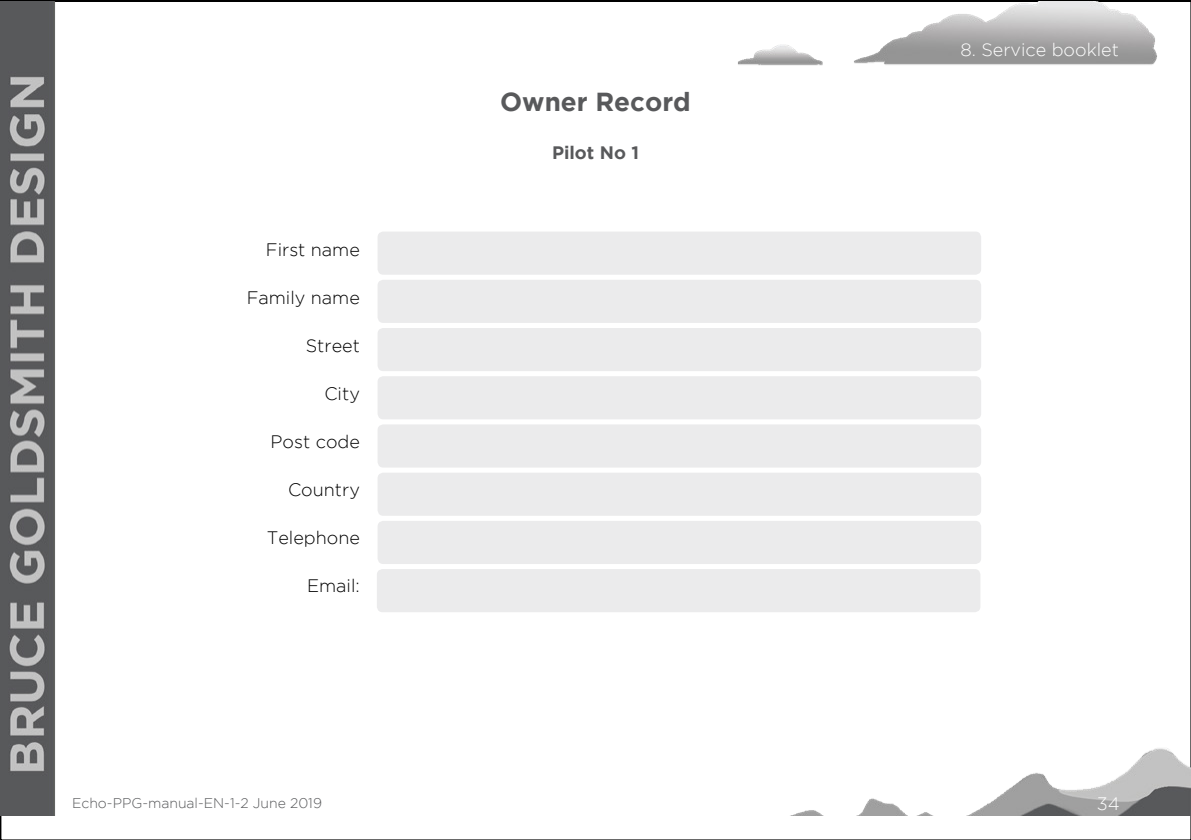
<style>
.page{position:relative;width:1191px;height:840px;background:#fff}
.page>*{position:absolute;margin:0;border:0;box-sizing:border-box;transform-origin:0 0}
.t1{font:700 26px "Gotham";color:#58595b}
.t2{font:300 18px "Gotham";color:#000}
.t3{font:300 18px "Gotham";color:#fff}
.t4{font:700 18px "Gotham";color:#58595b}
.t5{font:300 14px "Gotham";color:#58595b}
</style>
<div class="page">
<img style="left:0;top:1px;width:1191px;height:813px">
<div style="left:381px;top:231px;width:599px;height:384px;background:#fff"></div>
<div style="left:377px;top:231px;width:604px;height:43px;background:#ebebec;border-radius:6px"></div>
<div style="left:377px;top:279px;width:604px;height:44px;background:#ebebec;border-radius:6px"></div>
<div style="left:377px;top:424px;width:604px;height:43px;background:#ebebec;border-radius:6px"></div>
<div style="left:377px;top:472px;width:604px;height:43px;background:#ebebec;border-radius:6px"></div>
<div style="left:377px;top:520px;width:604px;height:43px;background:#ebebec;border-radius:6px"></div>
<div style="left:377px;top:568px;width:603px;height:44px;background:#ebebec;border-radius:6px"></div>
<div style="left:377px;top:376px;width:604px;height:43px;background:#ebebec;border-radius:6px"></div>
<div style="left:377px;top:328px;width:604px;height:43px;background:#ebebec;border-radius:6px"></div>
<p class="t2" style="left:266px;top:239px;width:96px">First name</p>
<p class="t2" style="left:247px;top:287px;width:115px">Family name</p>
<p class="t2" style="left:306px;top:335px;width:56px">Street</p>
<p class="t2" style="left:324px;top:383px;width:37px">City</p>
<p class="t2" style="left:271px;top:431px;width:91px">Post code</p>
<p class="t2" style="left:288px;top:479px;width:73px">Country</p>
<p class="t2" style="left:267px;top:527px;width:95px">Telephone</p>
<p class="t2" style="left:307px;top:575px;width:54px">Email:</p>
<h1 class="t1" style="left:500px;top:87px;width:192px">Owner Record</h1>
<p class="t4" style="left:552px;top:143px;width:88px">Pilot No 1</p>
<p class="t3" style="left:960px;top:39px;width:160px">8. Service booklet</p>
<p class="t5" style="left:72px;top:795px;width:251px">Echo-PPG-manual-EN-1-2 June 2019</p>
<p class="t3" style="left:1096px;top:793px;width:24px">34</p>
</div>
